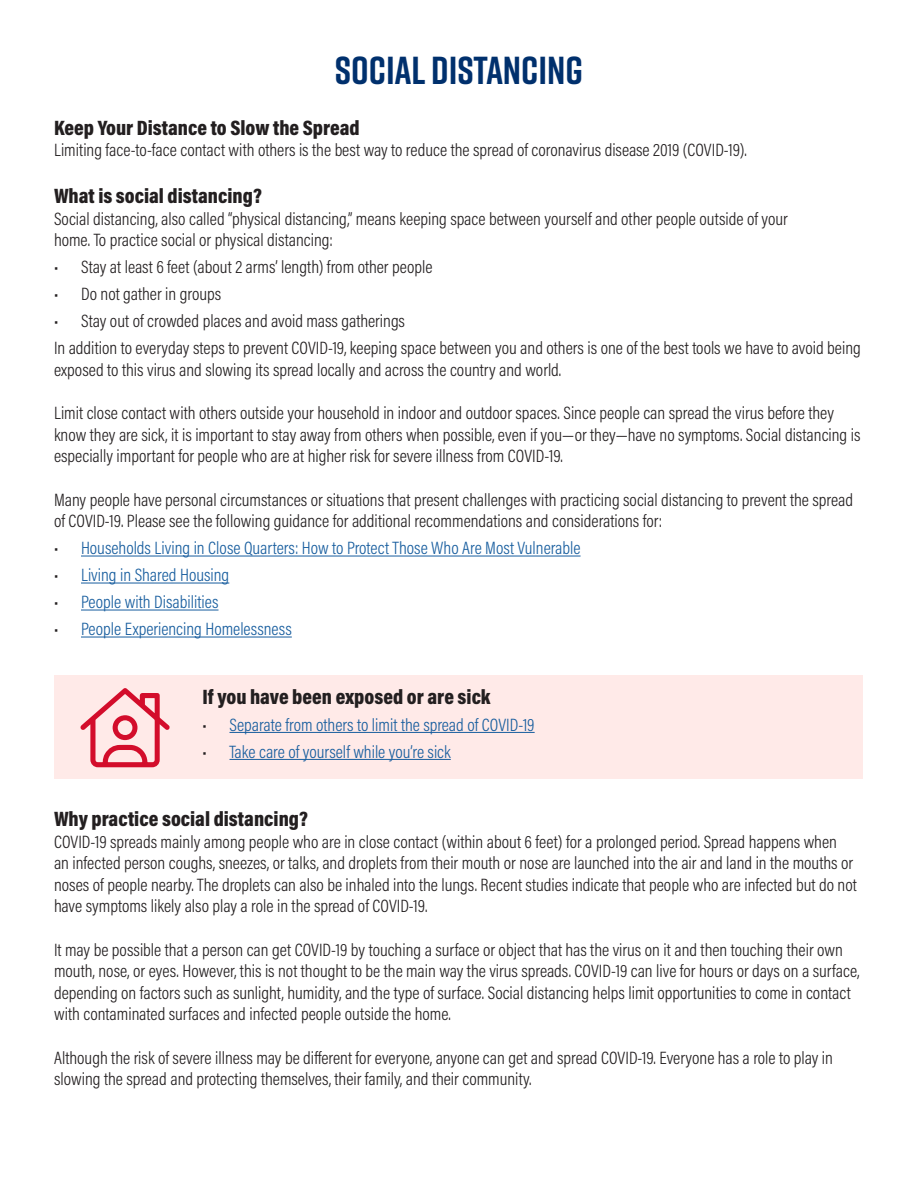
<style>
.page{position:relative;width:918px;height:1188px;background:#fff}
.page>*{position:absolute;margin:0;border:0;box-sizing:border-box;transform-origin:0 0}
.t1{font:700 39px "Rift";color:#00306d}
.t2{font:900 21px "Acumin Pro Cond";color:#231f20}
.t3{font:300 18px/21.6px "Acumin Pro Cond";color:#231f20}
.t4{font:300 18px "Acumin Pro Cond";color:#175d9e}
.s1{color:#231f20}
</style>
<div class="page">
<div style="left:54px;top:675px;width:809px;height:103px;background:#ffeae8"></div>
<hr style="left:81px;top:556px;width:500px;height:1px;background:#175d9e">
<hr style="left:81px;top:583px;width:148px;height:1px;background:#175d9e">
<hr style="left:81px;top:610px;width:138px;height:1px;background:#175d9e">
<hr style="left:81px;top:637px;width:211px;height:1px;background:#175d9e">
<hr style="left:230px;top:732px;width:305px;height:1px;background:#175d9e">
<hr style="left:230px;top:759px;width:221px;height:1px;background:#175d9e">
<svg style="left:80px;top:688px;width:90px;height:79px"></svg>
<p class="t1" style="left:335px;top:43px;width:250px">SOCIAL DISTANCING</p>
<p class="t2" style="left:54px;top:114px;width:307px">Keep Your Distance to Slow the Spread</p>
<p class="t3" style="left:54px;top:139px;width:694px">Limiting face-to-face contact with others is the best way to reduce the spread of coronavirus disease 2019 (COVID-19).</p>
<p class="t2" style="left:54px;top:182px;width:209px">What is social distancing?</p>
<p class="t3" style="left:54px;top:208px;width:735px">Social distancing, also called “physical distancing,” means keeping space between yourself and other people outside of your</p>
<p class="t3" style="left:54px;top:229px;width:280px">home. To practice social or physical distancing:</p>
<p class="t3" style="left:54px;top:256px;width:380px">• Stay at least 6 feet (about 2 arms’ length) from other people</p>
<p class="t3" style="left:54px;top:283px;width:169px">• Do not gather in groups</p>
<p class="t3" style="left:54px;top:310px;width:353px">• Stay out of crowded places and avoid mass gatherings</p>
<p class="t3" style="left:54px;top:337px;width:808px">In addition to everyday steps to prevent COVID-19, keeping space between you and others is one of the best tools we have to avoid being exposed to this virus and slowing its spread locally and across the country and world.</p>
<p class="t3" style="left:54px;top:402px;width:808px">Limit close contact with others outside your household in indoor and outdoor spaces. Since people can spread the virus before they know they are sick, it is important to stay away from others when possible, even if you—or they—have no symptoms. Social distancing is especially important for people who are at higher risk for severe illness from COVID-19.</p>
<p class="t3" style="left:54px;top:488px;width:801px">Many people have personal circumstances or situations that present challenges with practicing social distancing to prevent the spread of COVID-19. Please see the following guidance for additional recommendations and considerations for:</p>
<p class="t4" style="left:54px;top:537px;width:528px"><span class="s1">•</span> Households Living in Close Quarters: How to Protect Those Who Are Most Vulnerable</p>
<p class="t4" style="left:54px;top:564px;width:177px"><span class="s1">•</span> Living in Shared Housing</p>
<p class="t4" style="left:54px;top:591px;width:166px"><span class="s1">•</span> People with Disabilities</p>
<p class="t4" style="left:54px;top:618px;width:239px"><span class="s1">•</span> People Experiencing Homelessness</p>
<p class="t2" style="left:202px;top:683px;width:290px">If you have been exposed or are sick</p>
<p class="t4" style="left:202px;top:713px;width:334px"><span class="s1">•</span> Separate from others to limit the spread of COVID-19</p>
<p class="t4" style="left:202px;top:740px;width:250px"><span class="s1">•</span> Take care of yourself while you’re sick</p>
<p class="t2" style="left:54px;top:805px;width:256px">Why practice social distancing?</p>
<p class="t3" style="left:54px;top:830px;width:804px">COVID-19 spreads mainly among people who are in close contact (within about 6 feet) for a prolonged period. Spread happens when<br>an infected person coughs, sneezes, or talks, and droplets from their mouth or nose are launched into the air and land in the mouths or noses of people nearby. The droplets can also be inhaled into the lungs. Recent studies indicate that people who are infected but do not have symptoms likely also play a role in the spread of COVID-19.</p>
<p class="t3" style="left:54px;top:938px;width:807px">It may be possible that a person can get COVID-19 by touching a surface or object that has the virus on it and then touching their own mouth, nose, or eyes. However, this is not thought to be the main way the virus spreads. COVID-19 can live for hours or days on a surface, depending on factors such as sunlight, humidity, and the type of surface. Social distancing helps limit opportunities to come in contact with contaminated surfaces and infected people outside the home.</p>
<p class="t3" style="left:54px;top:1046px;width:781px">Although the risk of severe illness may be different for everyone, anyone can get and spread COVID-19. Everyone has a role to play in slowing the spread and protecting themselves, their family, and their community.</p>
</div>
